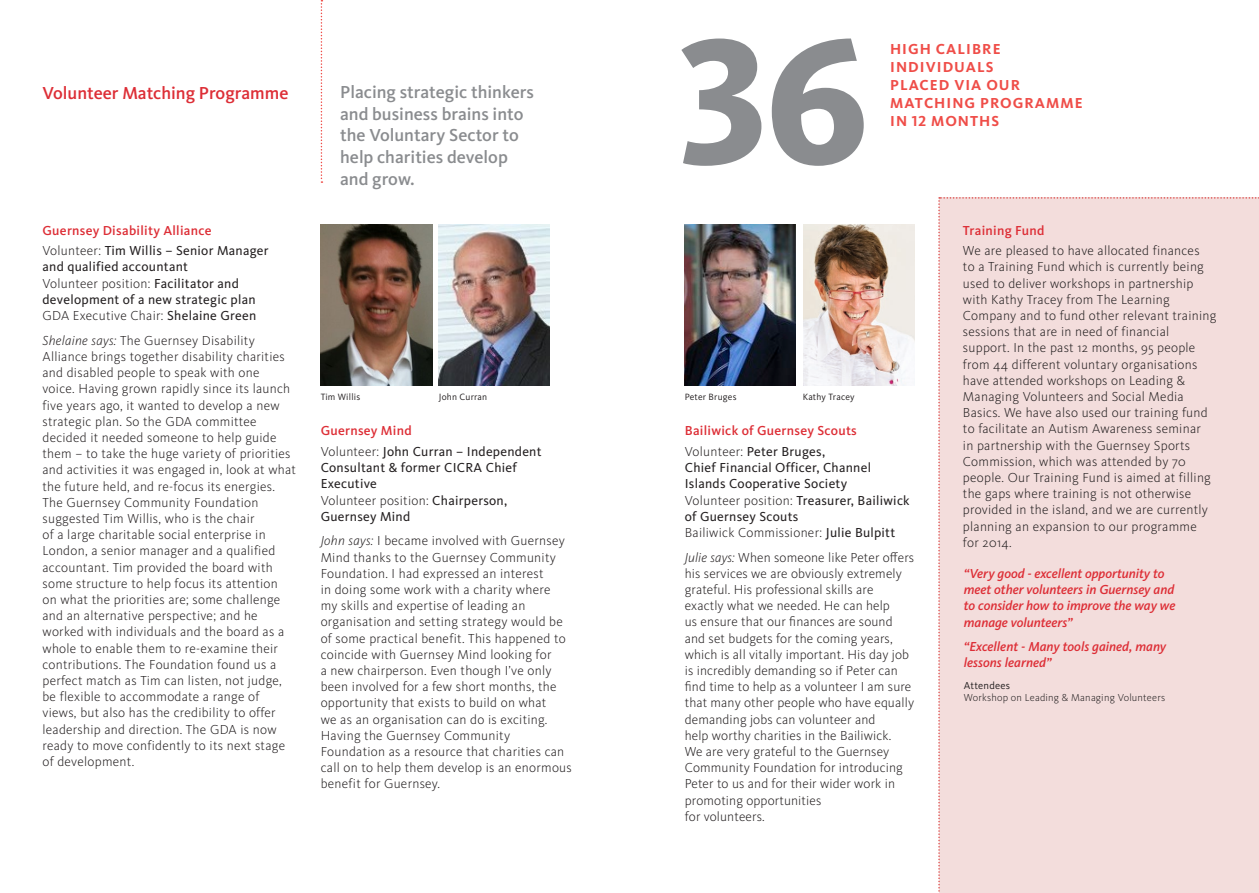
<style>
.page{position:relative;width:1259px;height:893px;background:#fff}
.page>*{position:absolute;margin:0;border:0;box-sizing:border-box;transform-origin:0 0}
.t1{font:800 184.5px "Kievit OT";color:#8a8c8f}
.t2{font:500 18px/21.6px "Kievit OT";color:#8a8c8f}
.t3{font:500 18px "Kievit OT";color:#dd2e36}
.t4{font:700 15px/18px "Kievit OT";letter-spacing:.07em;color:#ef4d48}
.t5{font:300 13.5px/16.2px "Kievit OT";letter-spacing:.02em;color:#231f20}
.t6{font:13.5px/16.2px "Kievit OT";letter-spacing:.02em;color:#231f20}
.t7{font:italic 500 13.5px/16.2px "Kievit OT";letter-spacing:-.005em;color:#dd2e36}
.t8{font:500 13.5px/20.4px "Kievit OT";letter-spacing:.02em;color:#dd2e36}
.t9{font:300 10.5px "Kievit OT";letter-spacing:.02em;color:#231f20}
.t10{font:10.5px "Kievit OT";letter-spacing:.02em;color:#231f20}
.t11{font:9.45px "Kievit OT";letter-spacing:.02em;color:#231f20}
.s1{font-weight:300;color:#231f20}
.s2{font-weight:400;color:#231f20}
.s3{font-weight:300}
.s4{font-style:italic}
.s5{font-weight:500;color:#dd2e36}
</style>
<div class="page">
<div style="left:938px;top:197px;width:321px;height:696px;background:#f3dddc"></div>
<svg style="left:321px;top:0;width:1px;height:183px"></svg>
<img style="left:321px;top:225px;width:111px;height:160px">
<img style="left:439px;top:225px;width:110px;height:160px">
<img style="left:803px;top:225px;width:111px;height:160px">
<img style="left:684px;top:225px;width:111px;height:160px">
<h2 class="t3" style="left:43px;top:82px;width:247px">Volunteer Matching Programme</h2>
<p class="t8" style="left:43px;top:220px;width:228px">Guernsey Disability Alliance<br><span class="s1">Volunteer:</span> <span class="s2">Tim Willis – Senior Manager</span></p>
<p class="t6" style="left:43px;top:259px;width:215px">and qualified accountant<br><span class="s3">Volunteer position:</span> Facilitator and development of a new strategic plan <span class="s3">GDA Executive Chair:</span> Shelaine Green</p>
<p class="t5" style="left:43px;top:332px;width:255px"><span class="s4">Shelaine says:</span> The Guernsey Disability Alliance brings together disability charities and disabled people to speak with one<br>voice. Having grown rapidly since its launch five years ago, it wanted to develop a new strategic plan. So the GDA committee decided it needed someone to help guide them – to take the huge variety of priorities and activities it was engaged in, look at what the future held, and re-focus its energies.<br>The Guernsey Community Foundation suggested Tim Willis, who is the chair<br>of a large charitable social enterprise in London, a senior manager and a qualified accountant. Tim provided the board with some structure to help focus its attention<br>on what the priorities are; some challenge and an alternative perspective; and he worked with individuals and the board as a whole to enable them to re-examine their contributions. The Foundation found us a perfect match as Tim can listen, not judge, be flexible to accommodate a range of views, but also has the credibility to offer leadership and direction. The GDA is now ready to move confidently to its next stage of development.</p>
<h2 class="t2" style="left:340px;top:81px;width:195px">Placing strategic thinkers and business brains into the Voluntary Sector to help charities develop and grow.</h2>
<h1 class="t1" style="left:678px;top:-9px;width:192px">36</h1>
<p class="t4" style="left:890px;top:40px;width:194px">HIGH CALIBRE<br>INDIVIDUALS<br>PLACED VIA OUR<br>MATCHING PROGRAMME</p>
<p class="t4" style="left:890px;top:112px;width:111px">IN 12 MONTHS</p>
<p class="t11" style="left:321px;top:391px;width:41px">Tim Willis</p>
<p class="t11" style="left:439px;top:391px;width:50px">John Curran</p>
<p class="t11" style="left:685px;top:391px;width:53px">Peter Bruges</p>
<p class="t11" style="left:803px;top:391px;width:53px">Kathy Tracey</p>
<p class="t6" style="left:321px;top:421px;width:222px;line-height:20.4px"><span class="s5">Guernsey Mind<br></span><span class="s3">Volunteer:</span> John Curran – Independent</p>
<p class="t6" style="left:321px;top:459px;width:198px">Consultant &amp; former CICRA Chief<br>Executive<br><span class="s3">Volunteer position:</span> Chairperson,<br>Guernsey Mind</p>
<p class="t5" style="left:321px;top:533px;width:253px"><span class="s4">John says:</span> I became involved with Guernsey Mind thanks to the Guernsey Community Foundation. I had expressed an interest<br>in doing some work with a charity where<br>my skills and expertise of leading an organisation and setting strategy would be of some practical benefit. This happened to coincide with Guernsey Mind looking for<br>a new chairperson. Even though I’ve only been involved for a few short months, the opportunity that exists to build on what<br>we as an organisation can do is exciting.<br>Having the Guernsey Community Foundation as a resource that charities can call on to help them develop is an enormous benefit for Guernsey.</p>
<p class="t8" style="left:685px;top:421px;width:174px">Bailiwick of Guernsey Scouts<br><span class="s1">Volunteer:</span> <span class="s2">Peter Bruges,</span></p>
<p class="t6" style="left:685px;top:459px;width:226px">Chief Financial Officer, Channel Islands Cooperative Society<br><span class="s3">Volunteer position:</span> Treasurer, Bailiwick of Guernsey Scouts<br><span class="s3">Bailiwick Commissioner:</span> Julie Bulpitt</p>
<p class="t5" style="left:685px;top:549px;width:231px"><span class="s4">Julie says:</span> When someone like Peter offers his services we are obviously extremely grateful. His professional skills are exactly what we needed. He can help<br>us ensure that our finances are sound and set budgets for the coming years, which is all vitally important. His day job is incredibly demanding so if Peter can find time to help as a volunteer I am sure that many other people who have equally demanding jobs can volunteer and<br>help worthy charities in the Bailiwick.<br>We are very grateful to the Guernsey Community Foundation for introducing Peter to us and for their wider work in promoting opportunities<br>for volunteers.</p>
<p class="t8" style="left:963px;top:220px;width:83px">Training Fund</p>
<p class="t5" style="left:963px;top:242px;width:255px">We are pleased to have allocated finances<br>to a Training Fund which is currently being used to deliver workshops in partnership with Kathy Tracey from The Learning Company and to fund other relevant training sessions that are in need of financial support. In the past 12 months, 95 people from 44 different voluntary organisations have attended workshops on Leading &amp; Managing Volunteers and Social Media Basics. We have also used our training fund to facilitate an Autism Awareness seminar<br>in partnership with the Guernsey Sports Commission, which was attended by 70 people. Our Training Fund is aimed at filling the gaps where training is not otherwise provided in the island, and we are currently planning an expansion to our programme<br>for 2014.</p>
<p class="t7" style="left:964px;top:565px;width:213px">“Very good - excellent opportunity to meet other volunteers in Guernsey and to consider how to improve the way we manage volunteers”</p>
<p class="t7" style="left:964px;top:638px;width:204px">“Excellent - Many tools gained, many lessons learned”</p>
<p class="t10" style="left:964px;top:679px;width:48px">Attendees</p>
<p class="t9" style="left:964px;top:691px;width:203px">Workshop on Leading &amp; Managing Volunteers</p>
</div>
